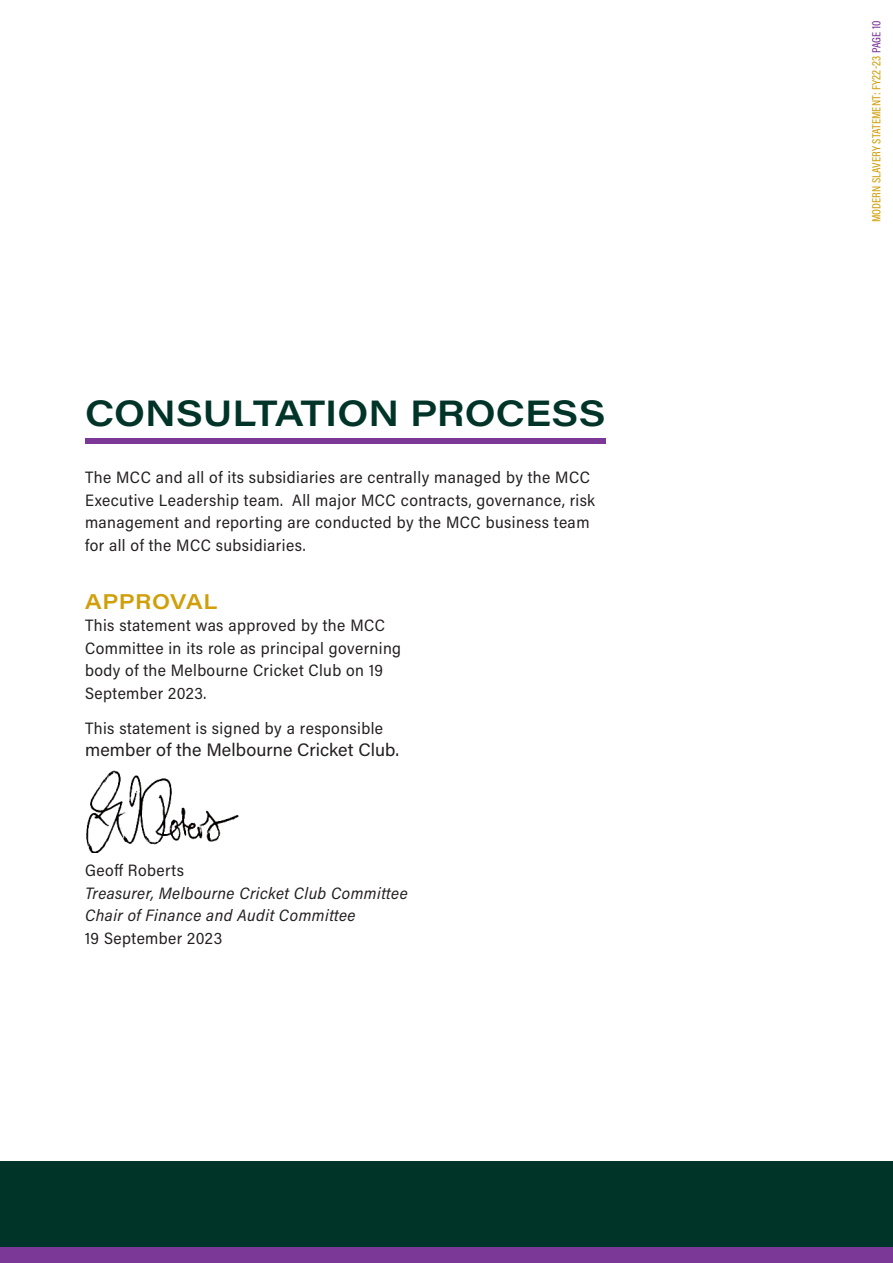
<style>
.page{position:relative;width:893px;height:1263px;background:#fff}
.page>*{position:absolute;margin:0;border:0;box-sizing:border-box;transform-origin:0 0}
.Subtitle{font:600 36px "Acumin Pro Wide";color:#003428}
.Body_Text_-_Align_Left{font:600 21px "Acumin Pro Wide";letter-spacing:.025em;color:#d09f0a}
.Body_Text_-_Align_Left-2{font:18px "Acumin Pro";letter-spacing:.005em;color:#231f20}
.Body_Text_-_Align_Left-3{font:16.5px/22.5px "Acumin Pro Semi Cond";letter-spacing:.025em;color:#231f20}
.Body_Text_-_Align_Left-4{font:italic 16.5px/22.5px "Acumin Pro Semi Cond";letter-spacing:.025em;color:#231f20}
.t1{font:500 12px "Acumin Pro Cond";letter-spacing:.01em;color:#d09f0a}
.s1{font-style:normal}
.s2{color:#7b3896}
</style>
<div class="page">
<div style="left:0;top:1161px;width:893px;height:102px;background:#003428"></div>
<div style="left:0;top:1247px;width:893px;height:16px;background:#7b3896"></div>
<img style="left:86px;top:770px;width:153px;height:82px">
<div style="left:85px;top:438px;width:521px;height:6px;background:#7b3896"></div>
<p class="Subtitle" style="left:85px;top:387px;width:522px">CONSULTATION PROCESS</p>
<p class="Body_Text_-_Align_Left-3" style="left:85px;top:465px;width:511px">The MCC and all of its subsidiaries are centrally managed by the MCC Executive Leadership team. All major MCC contracts, governance, risk management and reporting are conducted by the MCC business team for all of the MCC subsidiaries.</p>
<p class="Body_Text_-_Align_Left" style="left:85px;top:586px;width:134px">APPROVAL</p>
<p class="Body_Text_-_Align_Left-3" style="left:85px;top:613px;width:318px">This statement was approved by the MCC Committee in its role as principal governing body of the Melbourne Cricket Club on 19<br>September 2023.</p>
<p class="Body_Text_-_Align_Left-3" style="left:85px;top:716px;width:300px">This statement is signed by a responsible</p>
<p class="Body_Text_-_Align_Left-2" style="left:85px;top:738px;width:316px">member of the Melbourne Cricket Club.</p>
<p class="Body_Text_-_Align_Left-4" style="left:85px;top:858px;width:324px"><span class="s1">Geoff Roberts<br></span>Treasurer, Melbourne Cricket Club Committee<br>Chair of Finance and Audit Committee<br><span class="s1">19 September 2023</span></p>
<p class="t1" style="left:869px;top:222px;width:203px;rotate:-90deg">MODERN SLAVERY STATEMENT: FY22-23 <span class="s2">PAGE 10</span></p>
</div>
